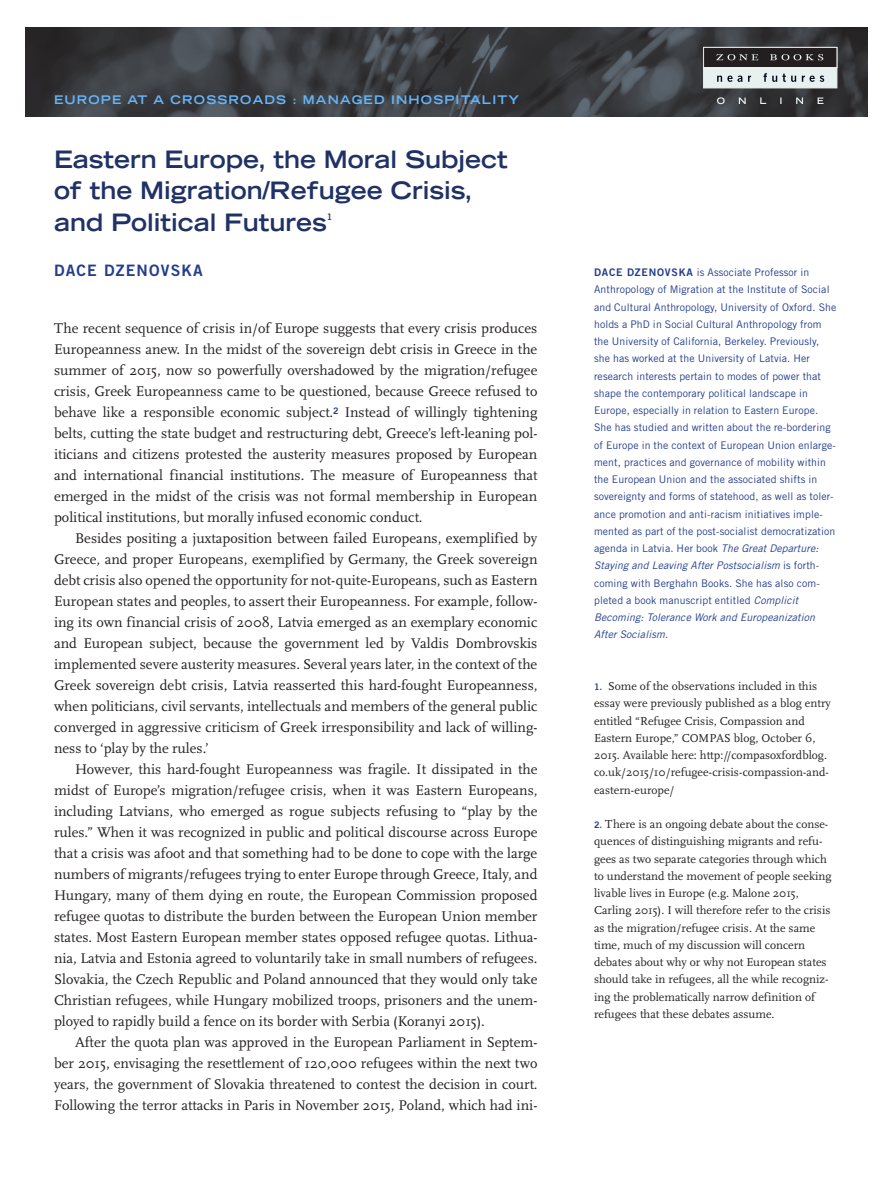
<style>
.page{position:relative;width:893px;height:1188px;background:#fff}
.page>*{position:absolute;margin:0;border:0;box-sizing:border-box;transform-origin:0 0}
._1_1___title{font:700 expanded 24px/31.5px "Trade Gothic LH";color:#203265}
._1_2___author{font:15.75px "Trade Gothic LT Std Bd 2";letter-spacing:.075em;color:#243e8d}
._3_1___essay_text{font:14.7px/21px "Scala Pro";color:#231f20;text-align:justify}
._6___note{font:12px/17.2px "Scala Pro";color:#231f20}
.t1{font:700 expanded 11.85px "Trade Gothic LH";letter-spacing:.1em;color:#64b6fd}
._5___bio{font:10.5px/17.2px "Trade Gothic LT Std";letter-spacing:.01em;color:#243e8d}
._1_1___title-2{font:9px "Trade Gothic LT Std Bd 2";color:#243e8d}
.s1{font-family:"Trade Gothic LT Std Bd 2"}
.s2{font-style:italic}
.s3{font-family:"Trade Gothic LT Std Bd 2";font-size:9px;color:#243e8d}
</style>
<div class="page">
<img style="left:26px;top:27px;width:841px;height:89px">
<div style="left:703px;top:68px;width:134px;height:20px;background:#e8f1f0"></div>
<div style="left:704px;top:47px;width:133px;height:21px;background:#231f20"></div>
<div style="left:703px;top:47px;width:134px;height:21px;border:1px solid #e8f1f0"></div>
<svg style="left:717px;top:97px;width:106px;height:7px"></svg>
<svg style="left:716px;top:54px;width:42px;height:6px"></svg>
<svg style="left:770px;top:54px;width:53px;height:6px"></svg>
<svg style="left:717px;top:73px;width:107px;height:9px"></svg>
<p class="t1" style="left:54px;top:92px;width:467px">EUROPE AT A CROSSROADS : MANAGED INHOSPITALITY</p>
<p class="_1_1___title" style="left:54px;top:143px;width:455px">Eastern Europe, the Moral Subject of the Migration/Refugee Crisis, and Political Futures</p>
<p class="_1_1___title-2" style="left:327px;top:211px;width:7px">1</p>
<p class="_1_2___author" style="left:54px;top:261px;width:150px">DACE DZENOVSKA</p>
<p class="_3_1___essay_text" style="left:54px;top:318px;width:485px">The recent sequence of crisis in/of Europe suggests that every crisis produces Europeanness anew. In the midst of the sovereign debt crisis in Greece in the summer of 2015, now so powerfully overshadowed by the migration/refugee crisis, Greek Europeanness came to be questioned, because Greece refused to behave like a responsible economic subject.<sup>2</sup> Instead of willingly tightening belts, cutting the state budget and restructuring debt, Greece’s left-leaning pol&shy;iticians and citizens protested the austerity measures proposed by European and international financial institutions. The measure of Europeanness that emerged in the midst of the crisis was not formal membership in European political institutions, but morally infused economic conduct.</p>
<p class="_3_1___essay_text" style="left:54px;top:528px;width:485px;text-indent:21px">Besides positing a juxtaposition between failed Europeans, exemplified by Greece, and proper Europeans, exemplified by Germany, the Greek sovereign debt crisis also opened the opportunity for not-quite-Europeans, such as Eastern European states and peoples, to assert their Europeanness. For example, follow&shy;ing its own financial crisis of 2008, Latvia emerged as an exemplary economic and European subject, because the government led by Valdis Dombrovskis implemented severe austerity measures. Several years later, in the context of the Greek sovereign debt crisis, Latvia reasserted this hard-fought Europeanness, when politicians, civil servants, intellectuals and members of the general public converged in aggressive criticism of Greek irresponsibility and lack of willing&shy;ness to ‘play by the rules.’</p>
<p class="_3_1___essay_text" style="left:54px;top:759px;width:485px;text-indent:21px">However, this hard-fought Europeanness was fragile. It dissipated in the midst of Europe’s migration/refugee crisis, when it was Eastern Europeans, including Latvians, who emerged as rogue subjects refusing to “play by the rules.” When it was recognized in public and political discourse across Europe that a crisis was afoot and that something had to be done to cope with the large numbers of migrants/refugees trying to enter Europe through Greece, Italy, and Hungary, many of them dying en route, the European Commission proposed refugee quotas to distribute the burden between the European Union member states. Most Eastern European member states opposed refugee quotas. Lithua&shy;nia, Latvia and Estonia agreed to voluntarily take in small numbers of refugees.<br>Slovakia, the Czech Republic and Poland announced that they would only take Christian refugees, while Hungary mobilized troops, prisoners and the unem&shy;ployed to rapidly build a fence on its border with Serbia (Koranyi 2015).</p>
<p class="_3_1___essay_text" style="left:54px;top:1032px;width:485px;text-indent:21px">After the quota plan was approved in the European Parliament in Septem&shy;ber 2015, envisaging the resettlement of 120,000 refugees within the next two years, the government of Slovakia threatened to contest the decision in court.<br>Following the terror attacks in Paris in November 2015, Poland, which had ini-</p>
<p class="_5___bio" style="left:594px;top:264px;width:244px"><span class="s1">DACE DZENOVSKA</span> is Associate Professor in Anthropology of Migration at the Institute of Social and Cultural Anthropology, University of Oxford. She holds a PhD in Social Cultural Anthropology from the University of California, Berkeley. Previously, she has worked at the University of Latvia. Her research interests pertain to modes of power that shape the contemporary political landscape in Europe, especially in relation to Eastern Europe.<br>She has studied and written about the re-bordering of Europe in the context of European Union enlarge&shy;ment, practices and governance of mobility within the European Union and the associated shifts in sovereignty and forms of statehood, as well as toler&shy;ance promotion and anti-racism initiatives imple&shy;mented as part of the post-socialist democratization agenda in Latvia. Her book <span class="s2">The Great Departure:<br>Staying and Leaving After Postsocialism</span> is forth&shy;coming with Berghahn Books. She has also com&shy;pleted a book manuscript entitled <span class="s2">Complicit Becoming: Tolerance Work and Europeanization After Socialism</span>.</p>
<p class="_6___note" style="left:594px;top:678px;width:238px"><span class="s3">1.</span> Some of the observations included in this essay were previously published as a blog entry entitled “Refugee Crisis, Compassion and Eastern Europe,” COMPAS blog, October 6, 2015. Available here: http://compasoxfordblog. co.uk/2015/10/refugee-crisis-compassion-and&shy;eastern-europe/</p>
<p class="_6___note" style="left:594px;top:816px;width:239px"><span class="s3">2.</span> There is an ongoing debate about the conse&shy;quences of distinguishing migrants and refu&shy;gees as two separate categories through which to understand the movement of people seeking livable lives in Europe (e.g. Malone 2015, Carling 2015). I will therefore refer to the crisis as the migration/refugee crisis. At the same time, much of my discussion will concern debates about why or why not European states should take in refugees, all the while recogniz&shy;ing the problematically narrow definition of refugees that these debates assume.</p>
</div>
